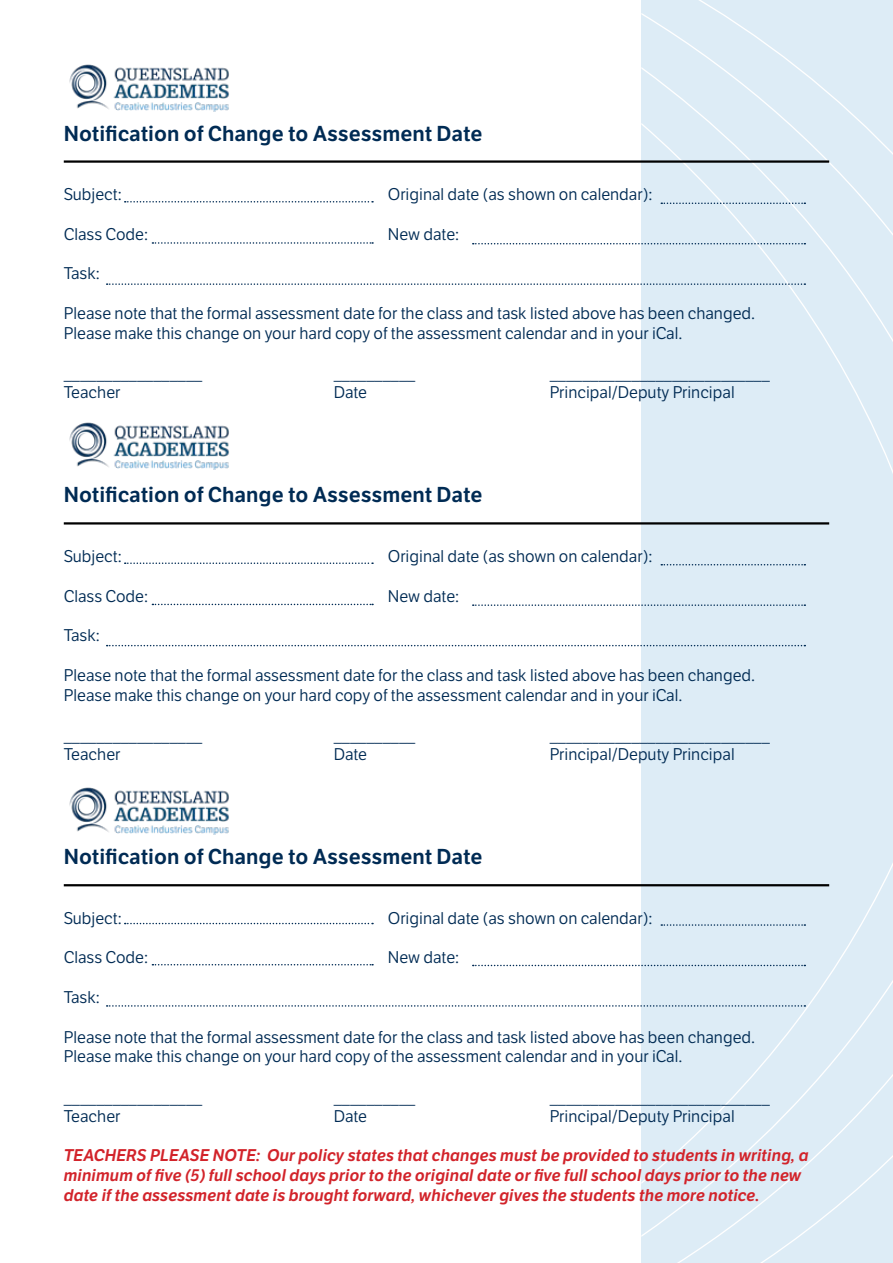
<style>
.page{position:relative;width:893px;height:1263px;background:#fff}
.page>*{position:absolute;margin:0;border:0;box-sizing:border-box;transform-origin:0 0}
.t1{font:600 21px "LFT Etica";color:#002b54}
.t2{font:16.5px/19.8px "LFT Etica";color:#002b54}
.t3{font:italic 600 16.5px/19.8px "LFT Etica";color:#d2232a}
</style>
<div class="page">
<div style="left:641px;top:0;width:252px;height:1263px;background:#ddecf6"></div>
<svg style="left:762px;top:250px;width:131px;height:111px"></svg>
<svg style="left:641px;top:13px;width:252px;height:237px"></svg>
<svg style="left:677px;top:0;width:216px;height:167px"></svg>
<svg style="left:641px;top:863px;width:252px;height:100px"></svg>
<svg style="left:641px;top:963px;width:252px;height:274px"></svg>
<svg style="left:656px;top:1060px;width:237px;height:203px"></svg>
<svg style="left:741px;top:1144px;width:152px;height:119px"></svg>
<hr style="left:64px;top:160px;width:765px;height:3px;background:#000">
<hr style="left:64px;top:522px;width:765px;height:2px;background:#000">
<hr style="left:64px;top:884px;width:765px;height:2px;background:#000">
<img style="left:69px;top:64px;width:160px;height:48px">
<svg style="left:125px;top:201px;width:248px;height:2px"></svg>
<svg style="left:152px;top:242px;width:221px;height:2px"></svg>
<svg style="left:473px;top:243px;width:332px;height:1px"></svg>
<svg style="left:661px;top:203px;width:144px;height:1px"></svg>
<svg style="left:107px;top:283px;width:698px;height:2px"></svg>
<svg style="left:125px;top:562px;width:248px;height:2px"></svg>
<svg style="left:152px;top:604px;width:221px;height:1px"></svg>
<svg style="left:473px;top:604px;width:332px;height:2px"></svg>
<svg style="left:661px;top:564px;width:144px;height:1px"></svg>
<svg style="left:107px;top:645px;width:698px;height:1px"></svg>
<img style="left:69px;top:422px;width:160px;height:47px">
<img style="left:69px;top:787px;width:160px;height:47px">
<svg style="left:125px;top:923px;width:248px;height:1px"></svg>
<svg style="left:152px;top:964px;width:221px;height:1px"></svg>
<svg style="left:473px;top:965px;width:332px;height:1px"></svg>
<svg style="left:661px;top:924px;width:144px;height:2px"></svg>
<svg style="left:107px;top:1005px;width:698px;height:2px"></svg>
<p class="t1" style="left:64px;top:120px;width:420px">Notification of Change to Assessment Date</p>
<p class="t2" style="left:64px;top:185px;width:60px">Subject:</p>
<p class="t2" style="left:388px;top:185px;width:266px">Original date (as shown on calendar):</p>
<p class="t2" style="left:64px;top:224px;width:86px">Class Code:</p>
<p class="t2" style="left:388px;top:224px;width:73px">New date:</p>
<p class="t2" style="left:64px;top:264px;width:38px">Task:</p>
<p class="t2" style="left:64px;top:304px;width:693px">Please note that the formal assessment date for the class and task listed above has been changed.<br>Please make this change on your hard copy of the assessment calendar and in your iCal.</p>
<p class="t2" style="left:64px;top:363px;width:140px">_________________</p>
<p class="t2" style="left:334px;top:363px;width:83px">__________</p>
<p class="t2" style="left:550px;top:363px;width:222px">___________________________</p>
<p class="t2" style="left:64px;top:383px;width:58px">Teacher</p>
<p class="t2" style="left:334px;top:383px;width:35px">Date</p>
<p class="t2" style="left:550px;top:383px;width:186px">Principal/Deputy Principal</p>
<p class="t1" style="left:64px;top:482px;width:420px">Notification of Change to Assessment Date</p>
<p class="t2" style="left:64px;top:547px;width:60px">Subject:</p>
<p class="t2" style="left:388px;top:547px;width:266px">Original date (as shown on calendar):</p>
<p class="t2" style="left:64px;top:586px;width:86px">Class Code:</p>
<p class="t2" style="left:388px;top:586px;width:73px">New date:</p>
<p class="t2" style="left:64px;top:626px;width:38px">Task:</p>
<p class="t2" style="left:64px;top:665px;width:693px">Please note that the formal assessment date for the class and task listed above has been changed.<br>Please make this change on your hard copy of the assessment calendar and in your iCal.</p>
<p class="t2" style="left:64px;top:725px;width:140px">_________________</p>
<p class="t2" style="left:334px;top:725px;width:83px">__________</p>
<p class="t2" style="left:550px;top:725px;width:222px">___________________________</p>
<p class="t2" style="left:64px;top:745px;width:58px">Teacher</p>
<p class="t2" style="left:334px;top:745px;width:35px">Date</p>
<p class="t2" style="left:550px;top:745px;width:186px">Principal/Deputy Principal</p>
<p class="t1" style="left:64px;top:844px;width:420px">Notification of Change to Assessment Date</p>
<p class="t2" style="left:64px;top:908px;width:60px">Subject:</p>
<p class="t2" style="left:388px;top:908px;width:266px">Original date (as shown on calendar):</p>
<p class="t2" style="left:64px;top:948px;width:86px">Class Code:</p>
<p class="t2" style="left:388px;top:948px;width:73px">New date:</p>
<p class="t2" style="left:64px;top:988px;width:38px">Task:</p>
<p class="t2" style="left:64px;top:1027px;width:693px">Please note that the formal assessment date for the class and task listed above has been changed.<br>Please make this change on your hard copy of the assessment calendar and in your iCal.</p>
<p class="t2" style="left:64px;top:1087px;width:140px">_________________</p>
<p class="t2" style="left:334px;top:1087px;width:83px">__________</p>
<p class="t2" style="left:550px;top:1087px;width:222px">___________________________</p>
<p class="t2" style="left:64px;top:1106px;width:58px">Teacher</p>
<p class="t2" style="left:334px;top:1106px;width:35px">Date</p>
<p class="t2" style="left:550px;top:1106px;width:186px">Principal/Deputy Principal</p>
<p class="t3" style="left:64px;top:1146px;width:746px">TEACHERS PLEASE NOTE: Our policy states that changes must be provided to students in writing, a minimum of five (5) full school days prior to the original date or five full school days prior to the new date if the assessment date is brought forward, whichever gives the students the more notice.</p>
</div>
